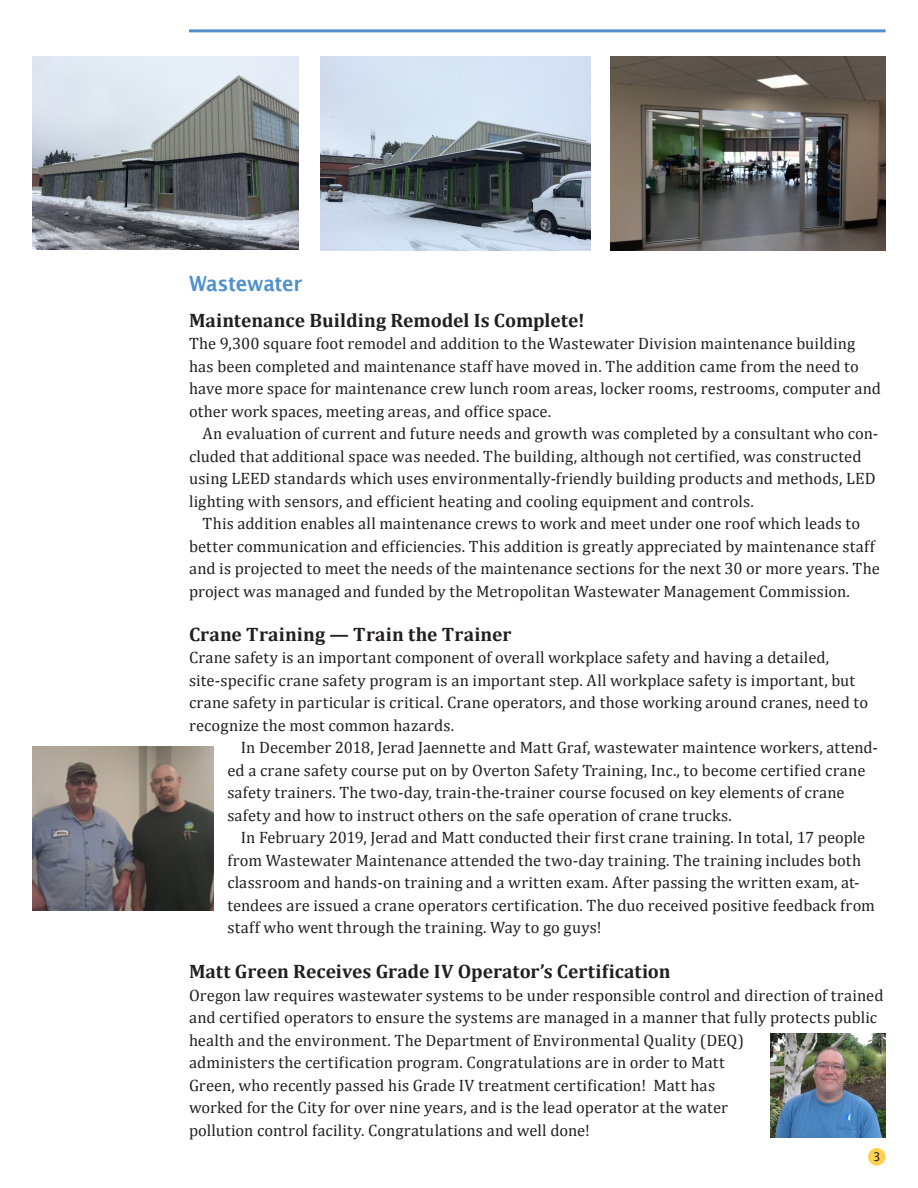
<style>
.page{position:relative;width:918px;height:1188px;background:#fff}
.page>*{position:absolute;margin:0;border:0;box-sizing:border-box;transform-origin:0 0}
.Division_Name{font:600 21px "Lucida Sans";letter-spacing:-.02em;color:#5091cd;scale:.94 1}
.article_name{font:700 19.5px "Cambria";letter-spacing:.005em;color:#231f20}
.indent_paragraph{font:16.5px/22.5px "Cambria";letter-spacing:.01em;color:#231f20}
.first_paragraph{font:16.5px/22.5px "Cambria";letter-spacing:.01em;color:#231f20}
.t1{font:12px "Lucida Sans";color:#231f20}
</style>
<div class="page">
<div style="left:868px;top:1148px;width:18px;height:18px;background:#ffd14f;border-radius:50%"></div>
<img style="left:321px;top:56px;width:270px;height:195px">
<img style="left:610px;top:56px;width:276px;height:195px">
<img style="left:32px;top:56px;width:267px;height:194px">
<img style="left:32px;top:746px;width:182px;height:165px">
<img style="left:770px;top:1033px;width:116px;height:104px">
<hr style="left:189px;top:29px;width:697px;height:3px;background:#5091cd">
<p class="Division_Name" style="left:189px;top:271px;width:122px">Wastewater</p>
<p class="article_name" style="left:189px;top:306px;width:397px">Maintenance Building Remodel Is Complete!</p>
<p class="first_paragraph" style="left:189px;top:332px;width:693px">The 9,300 square foot remodel and addition to the Wastewater Division maintenance building has been completed and maintenance staff have moved in. The addition came from the need to have more space for maintenance crew lunch room areas, locker rooms, restrooms, computer and other work spaces, meeting areas, and office space.</p>
<p class="indent_paragraph" style="left:189px;top:422px;width:691px;text-indent:14px">An evaluation of current and future needs and growth was completed by a consultant who con&shy;cluded that additional space was needed. The building, although not certified, was constructed using LEED standards which uses environmentally-friendly building products and methods, LED lighting with sensors, and efficient heating and cooling equipment and controls.</p>
<p class="indent_paragraph" style="left:189px;top:512px;width:692px;text-indent:14px">This addition enables all maintenance crews to work and meet under one roof which leads to better communication and efficiencies. This addition is greatly appreciated by maintenance staff and is projected to meet the needs of the maintenance sections for the next 30 or more years. The project was managed and funded by the Metropolitan Wastewater Management Commission.</p>
<p class="article_name" style="left:189px;top:620px;width:324px">Crane Training — Train the Trainer</p>
<p class="first_paragraph" style="left:189px;top:646px;width:681px">Crane safety is an important component of overall workplace safety and having a detailed, site-specific crane safety program is an important step. All workplace safety is important, but crane safety in particular is critical. Crane operators, and those working around cranes, need to recognize the most common hazards.</p>
<p class="indent_paragraph" style="left:227px;top:736px;width:652px;text-indent:14px">In December 2018, Jerad Jaennette and Matt Graf, wastewater maintence workers, attend&shy;ed a crane safety course put on by Overton Safety Training, Inc., to become certified crane safety trainers. The two-day, train-the-trainer course focused on key elements of crane safety and how to instruct others on the safe operation of crane trucks.</p>
<p class="indent_paragraph" style="left:227px;top:826px;width:649px;text-indent:14px">In February 2019, Jerad and Matt conducted their first crane training. In total, 17 people from Wastewater Maintenance attended the two-day training. The training includes both classroom and hands-on training and a written exam. After passing the written exam, at&shy;tendees are issued a crane operators certification. The duo received positive feedback from staff who went through the training. Way to go guys!</p>
<p class="article_name" style="left:189px;top:958px;width:483px">Matt Green Receives Grade IV Operator’s Certification</p>
<p class="first_paragraph" style="left:189px;top:984px;width:696px">Oregon law requires wastewater systems to be under responsible control and direction of trained and certified operators to ensure the systems are managed in a manner that fully protects public health and the environment. The Department of Environmental Quality (DEQ)<br>administers the certification program. Congratulations are in order to Matt<br>Green, who recently passed his Grade IV treatment certification! Matt has<br>worked for the City for over nine years, and is the lead operator at the water<br>pollution control facility. Congratulations and well done!</p>
<p class="t1" style="left:873px;top:1150px;width:9px">3</p>
</div>
